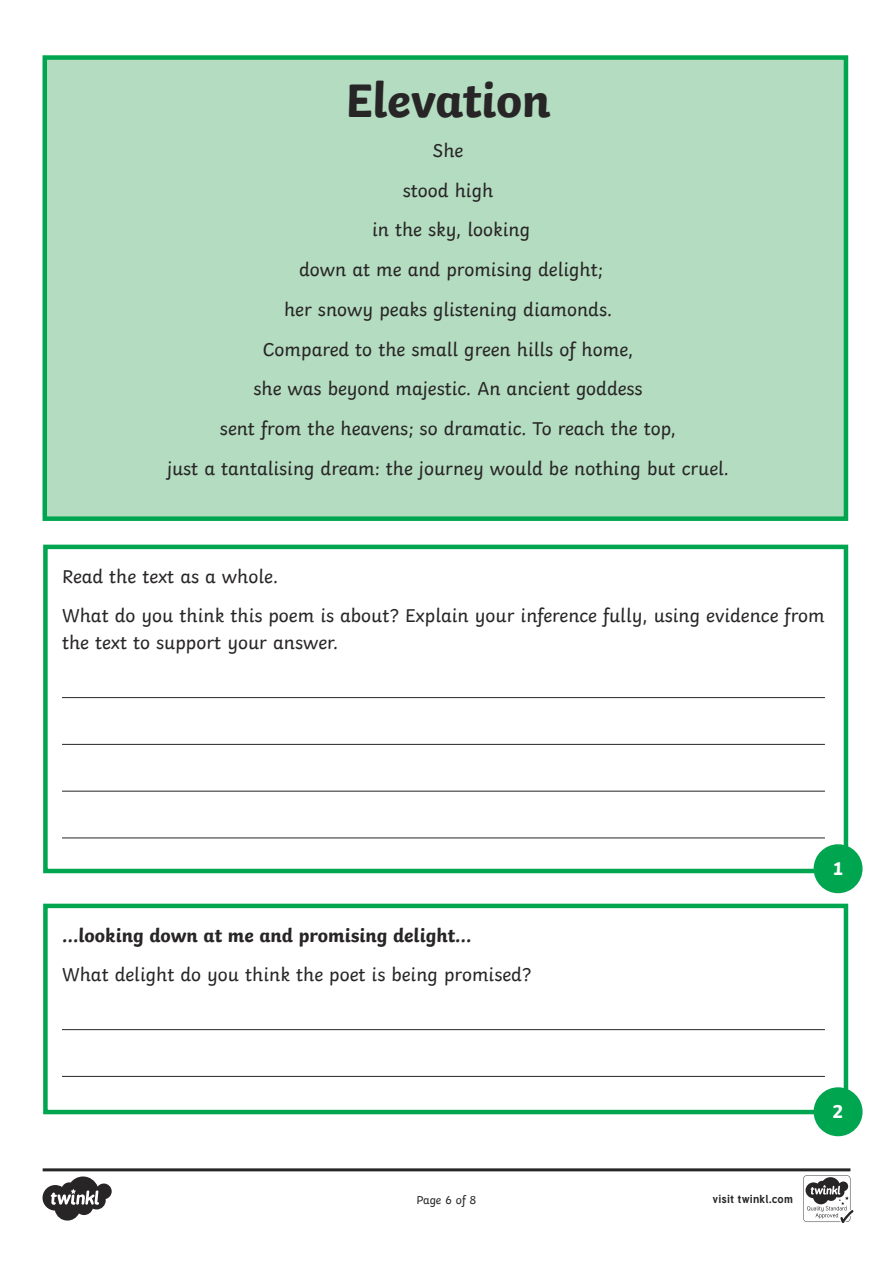
<style>
.page{position:relative;width:893px;height:1263px;background:#fff}
.page>*{position:absolute;margin:0;border:0;box-sizing:border-box;transform-origin:0 0}
.Heading_1{font:700 49.5px "Twinkl";letter-spacing:-.015em;color:#282526}
.KS2_Body_Copy{font:19.5px/27px "Twinkl";color:#282526}
.KS2_Body_Copy-2{font:700 19.5px "Twinkl";color:#282526}
.KS2_Body_Copy-3{font:700 19.5px "Twinkl";color:#fff}
.t1{font:12px "Twinkl";letter-spacing:-.005em;color:#282526}
.t2{font:700 11.4px "Tuffy";letter-spacing:.015em;color:#282526}
</style>
<div class="page">
<div style="left:43px;top:545px;width:805px;height:328px;border:4px solid #00a54f"></div>
<div style="left:43px;top:904px;width:805px;height:210px;border:4px solid #00a54f"></div>
<div style="left:43px;top:55px;width:805px;height:466px;background:#b3dcc0;border:4px solid #00a54f"></div>
<hr style="left:62px;top:697px;width:763px;height:1px;background:#282526">
<hr style="left:62px;top:744px;width:763px;height:1px;background:#282526">
<hr style="left:62px;top:791px;width:763px;height:1px;background:#282526">
<hr style="left:62px;top:837px;width:763px;height:1px;background:#282526">
<hr style="left:62px;top:1029px;width:763px;height:1px;background:#282526">
<hr style="left:62px;top:1076px;width:763px;height:1px;background:#282526">
<div style="left:815px;top:845px;width:46px;height:47px;background:#00a54f;border-radius:50%"></div>
<div style="left:814px;top:844px;width:48px;height:49px;border:3px solid #00a54f;border-radius:50%"></div>
<div style="left:815px;top:1088px;width:46px;height:47px;background:#00a54f;border-radius:50%"></div>
<div style="left:814px;top:1087px;width:48px;height:49px;border:3px solid #00a54f;border-radius:50%"></div>
<svg style="left:43px;top:1168px;width:810px;height:55px"></svg>
<p class="Heading_1" style="left:346px;top:60px;width:207px">Elevation</p>
<p class="KS2_Body_Copy" style="left:433px;top:135px;width:32px">She</p>
<p class="KS2_Body_Copy" style="left:403px;top:175px;width:92px">stood high</p>
<p class="KS2_Body_Copy" style="left:372px;top:215px;width:160px">in the sky, looking</p>
<p class="KS2_Body_Copy" style="left:299px;top:254px;width:305px">down at me and promising delight;</p>
<p class="KS2_Body_Copy" style="left:284px;top:294px;width:329px">her snowy peaks glistening diamonds.</p>
<p class="KS2_Body_Copy" style="left:263px;top:334px;width:372px">Compared to the small green hills of home,</p>
<p class="KS2_Body_Copy" style="left:254px;top:374px;width:391px">she was beyond majestic. An ancient goddess</p>
<p class="KS2_Body_Copy" style="left:220px;top:413px;width:458px">sent from the heavens; so dramatic. To reach the top,</p>
<p class="KS2_Body_Copy" style="left:167px;top:453px;width:563px">just a tantalising dream: the journey would be nothing but cruel.</p>
<p class="KS2_Body_Copy" style="left:62px;top:561px;width:218px">Read the text as a whole.</p>
<p class="KS2_Body_Copy" style="left:62px;top:600px;width:764px">What do you think this poem is about? Explain your inference fully, using evidence from the text to support your answer.</p>
<p class="KS2_Body_Copy-2" style="left:62px;top:919px;width:411px">…looking down at me and promising delight…</p>
<p class="KS2_Body_Copy" style="left:62px;top:959px;width:471px">What delight do you think the poet is being promised?</p>
<p class="KS2_Body_Copy-3" style="left:832px;top:853px;width:13px">1</p>
<p class="t1" style="left:416px;top:1191px;width:62px">Page 6 of 8</p>
<p class="t2" style="left:712px;top:1190px;width:82px">visit twinkl.com</p>
<p class="KS2_Body_Copy-3" style="left:832px;top:1096px;width:13px">2</p>
</div>
